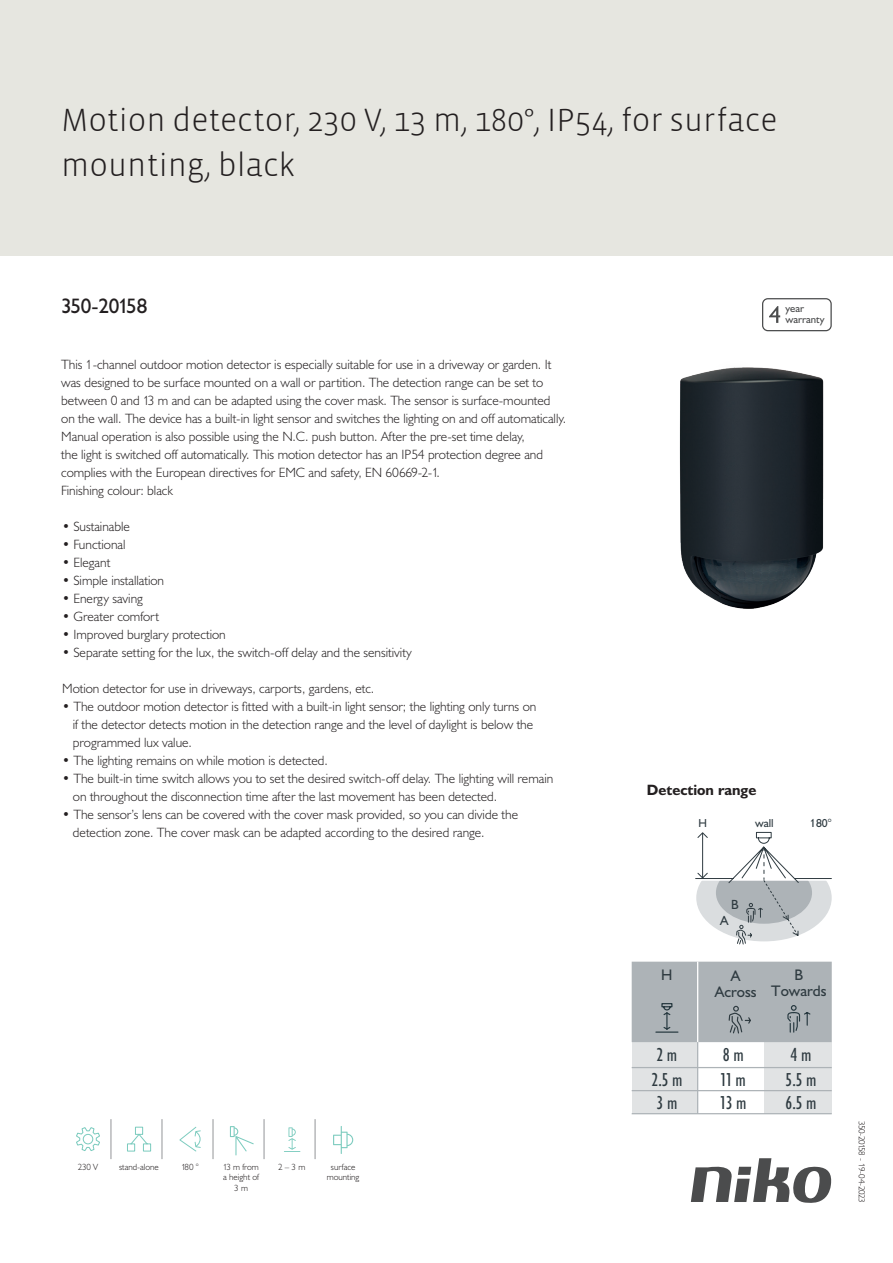
<style>
.page{position:relative;width:893px;height:1263px;background:#fff}
.page>*{position:absolute;margin:0;border:0;box-sizing:border-box;transform-origin:0 0}
.Title_datasheets{font:300 33px/45px "Vista Sans";color:#231f20}
.Article_number{font:21px "Humanist 521 BT";letter-spacing:-.03em;color:#231f20}
.t1{font:condensed 18.9px "Humanist 521 BT";letter-spacing:.09em;color:#2f3b41}
.t2{font:15.3px/16.5px "Humanist 521 BT";color:#2f3b41;text-align:center}
.Titles_parts{font:700 15px "Humanist 521 BT";color:#231f20}
.USP_bullets{font:300 13.5px/18px "Humanist 521 BT";color:#231f20}
.USPs{font:300 13.5px/18px "Humanist 521 BT";color:#231f20}
.t3{font:13.35px "Humanist 521 BT";color:#2f3b41}
.t4{font:11.7px "Humanist 521 BT";color:#2f3b41}
.t5{font:10.8px/10.8px "Humanist 521 BT";color:#4b4c4d}
.icontext{font:300 9px/10.8px "Humanist 521 BT";color:#231f20;text-align:center}
.Revision{font:300 9px "Humanist 521 BT";letter-spacing:-.04em;color:#231f20}
</style>
<div class="page">
<svg style="left:691px;top:1158px;width:141px;height:45px"></svg>
<div style="left:0;top:0;width:893px;height:255px;background:#e6e6e0"></div>
<img style="left:679px;top:367px;width:145px;height:242px">
<svg style="left:76px;top:1127px;width:24px;height:24px"></svg>
<svg style="left:127px;top:1126px;width:25px;height:26px"></svg>
<svg style="left:179px;top:1126px;width:22px;height:26px"></svg>
<svg style="left:229px;top:1126px;width:25px;height:30px"></svg>
<svg style="left:333px;top:1126px;width:21px;height:28px"></svg>
<svg style="left:284px;top:1127px;width:17px;height:25px"></svg>
<hr style="left:111px;top:1119px;width:1px;height:40px;background:#939598">
<hr style="left:162px;top:1119px;width:1px;height:40px;background:#939598">
<hr style="left:213px;top:1119px;width:1px;height:40px;background:#939598">
<hr style="left:264px;top:1119px;width:1px;height:40px;background:#939598">
<hr style="left:315px;top:1119px;width:1px;height:40px;background:#939598">
<svg style="left:762px;top:298px;width:70px;height:33px"></svg>
<svg style="left:695px;top:831px;width:137px;height:113px"></svg>
<div style="left:632px;top:1042px;width:66px;height:72px;background:#e1e3e4"></div>
<div style="left:765px;top:1042px;width:67px;height:72px;background:#e1e3e4"></div>
<hr style="left:632px;top:1067px;width:66px;height:1px;background:#adb3b7">
<hr style="left:698px;top:1067px;width:67px;height:1px;background:#adb3b7">
<hr style="left:765px;top:1067px;width:67px;height:1px;background:#adb3b7">
<hr style="left:632px;top:1090px;width:66px;height:1px;background:#adb3b7">
<hr style="left:698px;top:1090px;width:67px;height:1px;background:#adb3b7">
<hr style="left:765px;top:1090px;width:67px;height:1px;background:#adb3b7">
<hr style="left:632px;top:1113px;width:66px;height:1px;background:#adb3b7">
<hr style="left:698px;top:1113px;width:67px;height:1px;background:#adb3b7">
<hr style="left:765px;top:1113px;width:67px;height:1px;background:#adb3b7">
<hr style="left:697px;top:1042px;width:1px;height:72px;background:#adb3b7">
<div style="left:632px;top:962px;width:200px;height:80px;background:#adb3b7"></div>
<p class="Title_datasheets" style="left:61px;top:98px;width:718px">Motion detector, 230 V, 13 m, 180°, IP54, for surface mounting, black</p>
<p class="Article_number" style="left:61px;top:293px;width:88px">350-20158</p>
<p class="USPs" style="left:61px;top:355px;width:507px">This 1-channel outdoor motion detector is especially suitable for use in a driveway or garden. It was designed to be surface mounted on a wall or partition. The detection range can be set to between 0 and 13 m and can be adapted using the cover mask. The sensor is surface-mounted on the wall. The device has a built-in light sensor and switches the lighting on and off automatically.<br>Manual operation is also possible using the N.C. push button. After the pre-set time delay,<br>the light is switched off automatically. This motion detector has an IP54 protection degree and complies with the European directives for EMC and safety, EN 60669-2-1.<br>Finishing colour: black</p>
<p class="USP_bullets" style="left:62px;top:517px;width:69px">• Sustainable</p>
<p class="USP_bullets" style="left:62px;top:535px;width:65px">• Functional</p>
<p class="USP_bullets" style="left:62px;top:553px;width:50px">• Elegant</p>
<p class="USP_bullets" style="left:62px;top:571px;width:104px">• Simple installation</p>
<p class="USP_bullets" style="left:62px;top:589px;width:82px">• Energy saving</p>
<p class="USP_bullets" style="left:62px;top:607px;width:99px">• Greater comfort</p>
<p class="USP_bullets" style="left:62px;top:625px;width:165px">• Improved burglary protection</p>
<p class="USP_bullets" style="left:62px;top:643px;width:351px">• Separate setting for the lux, the switch-off delay and the sensitivity</p>
<p class="USP_bullets" style="left:62px;top:679px;width:314px">Motion detector for use in driveways, carports, gardens, etc.</p>
<p class="USP_bullets" style="left:73px;top:697px;width:465px;text-indent:-11px">• The outdoor motion detector is fitted with a built-in light sensor; the lighting only turns on if the detector detects motion in the detection range and the level of daylight is below the programmed lux value.</p>
<p class="USP_bullets" style="left:62px;top:751px;width:267px">• The lighting remains on while motion is detected.</p>
<p class="USP_bullets" style="left:73px;top:769px;width:482px;text-indent:-11px">• The built-in time switch allows you to set the desired switch-off delay. The lighting will remain on throughout the disconnection time after the last movement has been detected.</p>
<p class="USP_bullets" style="left:73px;top:805px;width:447px;text-indent:-11px">• The sensor’s lens can be covered with the cover mask provided, so you can divide the detection zone. The cover mask can be adapted according to the desired range.</p>
<p class="icontext" style="left:78px;top:1161px;width:22px">230 V</p>
<p class="icontext" style="left:119px;top:1161px;width:41px">stand-alone</p>
<p class="icontext" style="left:181px;top:1161px;width:19px">180 °</p>
<p class="icontext" style="left:223px;top:1161px;width:37px">13 m from a height of<br>3 m</p>
<p class="icontext" style="left:327px;top:1161px;width:34px">surface mounting</p>
<p class="icontext" style="left:278px;top:1161px;width:29px">2 – 3 m</p>
<p class="t5" style="left:785px;top:303px;width:41px">year warranty</p>
<p class="Titles_parts" style="left:647px;top:781px;width:111px">Detection range</p>
<p class="t4" style="left:698px;top:815px;width:10px">H</p>
<p class="t4" style="left:755px;top:815px;width:20px">wall</p>
<p class="t4" style="left:810px;top:815px;width:23px">180°</p>
<p class="t3" style="left:731px;top:896px;width:9px">B</p>
<p class="t3" style="left:720px;top:912px;width:10px">A</p>
<p class="t2" style="left:661px;top:966px;width:13px">H</p>
<p class="t2" style="left:771px;top:966px;width:57px">B<br>Towards</p>
<p class="t2" style="left:715px;top:967px;width:43px">A<br>Across</p>
<p class="t1" style="left:657px;top:1043px;width:22px">2 m</p>
<p class="t1" style="left:723px;top:1043px;width:22px">8m</p>
<p class="t1" style="left:790px;top:1043px;width:22px">4m</p>
<p class="t1" style="left:652px;top:1068px;width:32px">2.5 m</p>
<p class="t1" style="left:721px;top:1068px;width:27px">11 m</p>
<p class="t1" style="left:786px;top:1068px;width:32px">5.5 m</p>
<p class="t1" style="left:657px;top:1091px;width:22px">3 m</p>
<p class="t1" style="left:720px;top:1091px;width:27px">13 m</p>
<p class="t1" style="left:785px;top:1091px;width:32px">6.5 m</p>
<p class="Revision" style="left:868px;top:1121px;width:84px;rotate:90deg">350-20158 - 19-04-2023</p>
</div>
